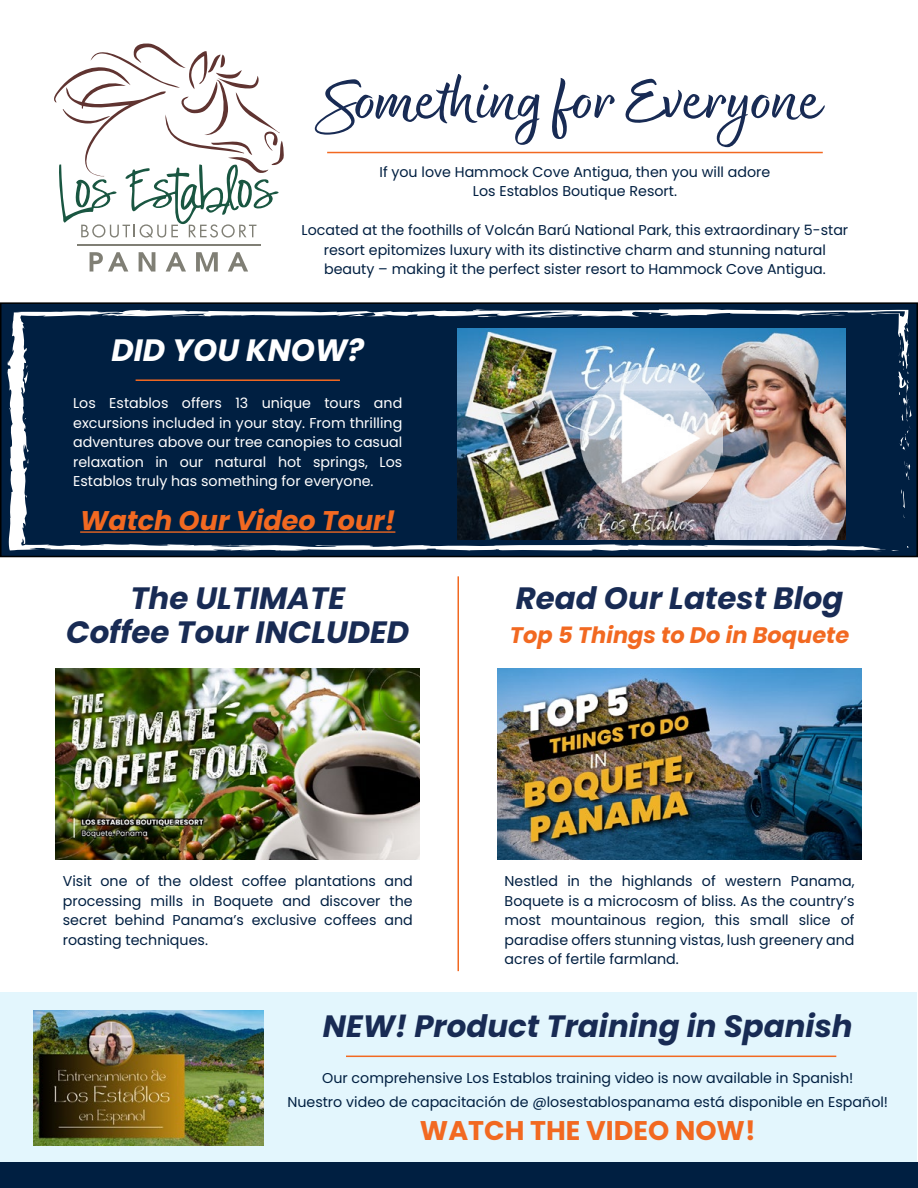
<style>
.page{position:relative;width:918px;height:1188px;background:#fff}
.page>*{position:absolute;margin:0;border:0;box-sizing:border-box;transform-origin:0 0}
.t1{font:64.5px "Good Karma Smooth Wide Upright";color:#182b54}
.t2{font:italic 700 30.9px/34.5px "Poppins";color:#182b54;text-align:center}
.t3{font:italic 700 30.9px "Poppins";color:#fff}
.t4{font:italic 700 27px "Poppins";color:#f26921}
.t5{font:700 27px "Poppins";color:#f26921}
.t6{font:italic 700 22.5px "Poppins";color:#f26921}
.t7{font:14.25px/19.5px "Poppins";color:#001f41;text-align:center}
.t8{font:14.25px/19.5px "Poppins";color:#fff;text-align:justify}
</style>
<div class="page">
<div style="left:1px;top:992px;width:916px;height:175px;background:#e3f6fd"></div>
<div style="left:1px;top:303px;width:916px;height:254px;background:#001f41"></div>
<div style="left:0;top:302px;width:918px;height:255px;border:2px solid #000"></div>
<hr style="left:327px;top:152px;width:496px;height:1px;background:#f26921">
<hr style="left:346px;top:1056px;width:490px;height:1px;background:#f26921">
<div style="left:0;top:1163px;width:918px;height:25px;background:#001f41"></div>
<svg style="left:90px;top:252px;width:38px;height:20px"></svg>
<svg style="left:139px;top:252px;width:16px;height:20px"></svg>
<svg style="left:166px;top:252px;width:20px;height:20px"></svg>
<svg style="left:196px;top:252px;width:22px;height:20px"></svg>
<svg style="left:228px;top:252px;width:20px;height:20px"></svg>
<hr style="left:77px;top:244px;width:184px;height:2px;background:#807f75">
<svg style="left:54px;top:44px;width:230px;height:194px"></svg>
<img style="left:56px;top:669px;width:364px;height:191px">
<img style="left:498px;top:669px;width:364px;height:191px">
<hr style="left:458px;top:576px;width:1px;height:395px;background:#f26921">
<img style="left:33px;top:1010px;width:230px;height:136px">
<img style="left:7px;top:309px;width:902px;height:242px">
<svg style="left:94px;top:313px;width:22px;height:4px"></svg>
<svg style="left:898px;top:323px;width:14px;height:128px"></svg>
<svg style="left:822px;top:313px;width:30px;height:3px"></svg>
<svg style="left:475px;top:316px;width:25px;height:1px"></svg>
<svg style="left:24px;top:414px;width:2px;height:6px"></svg>
<svg style="left:26px;top:458px;width:2px;height:6px"></svg>
<h1 class="t1" style="left:327px;top:63px;width:497px">Something for Everyone</h1>
<p class="t7" style="left:380px;top:162px;width:392px">If you love Hammock Cove Antigua, then you will adore<br>Los Establos Boutique Resort.</p>
<p class="t7" style="left:302px;top:221px;width:548px">Located at the foothills of Volcán Barú National Park, this extraordinary 5-star resort epitomizes luxury with its distinctive charm and stunning natural beauty – making it the perfect sister resort to Hammock Cove Antigua.</p>
<h2 class="t3" style="left:111px;top:332px;width:254px">DID YOU KNOW?</h2>
<p class="t8" style="left:73px;top:394px;width:331px">Los Establos offers 13 unique tours and excursions included in your stay. From thrilling adventures above our tree canopies to casual relaxation in our natural hot springs, Los Establos truly has something for everyone.</p>
<h3 class="t4" style="left:80px;top:505px;width:317px">Watch Our Video Tour!</h3>
<h2 class="t2" style="left:66px;top:581px;width:345px">The ULTIMATE<br>Coffee Tour INCLUDED</h2>
<p class="t7" style="left:63px;top:871px;width:351px;text-align:justify">Visit one of the oldest coffee plantations and processing mills in Boquete and discover the secret behind Panama’s exclusive coffees and roasting techniques.</p>
<h2 class="t2" style="left:516px;top:581px;width:329px">Read Our Latest Blog</h2>
<h3 class="t6" style="left:510px;top:622px;width:341px">Top 5 Things to Do in Boquete</h3>
<p class="t7" style="left:505px;top:871px;width:351px;text-align:justify">Nestled in the highlands of western Panama, Boquete is a microcosm of bliss. As the country’s most mountainous region, this small slice of paradise offers stunning vistas, lush greenery and acres of fertile farmland.</p>
<h2 class="t2" style="left:323px;top:1009px;width:531px">NEW! Product Training in Spanish</h2>
<p class="t7" style="left:287px;top:1066px;width:602px;line-height:24px">Our comprehensive Los Establos training video is now available in Spanish!<br>Nuestro video de capacitación de @losestablospanama está disponible en Español!</p>
<h3 class="t5" style="left:420px;top:1115px;width:337px">WATCH THE VIDEO NOW!</h3>
</div>
